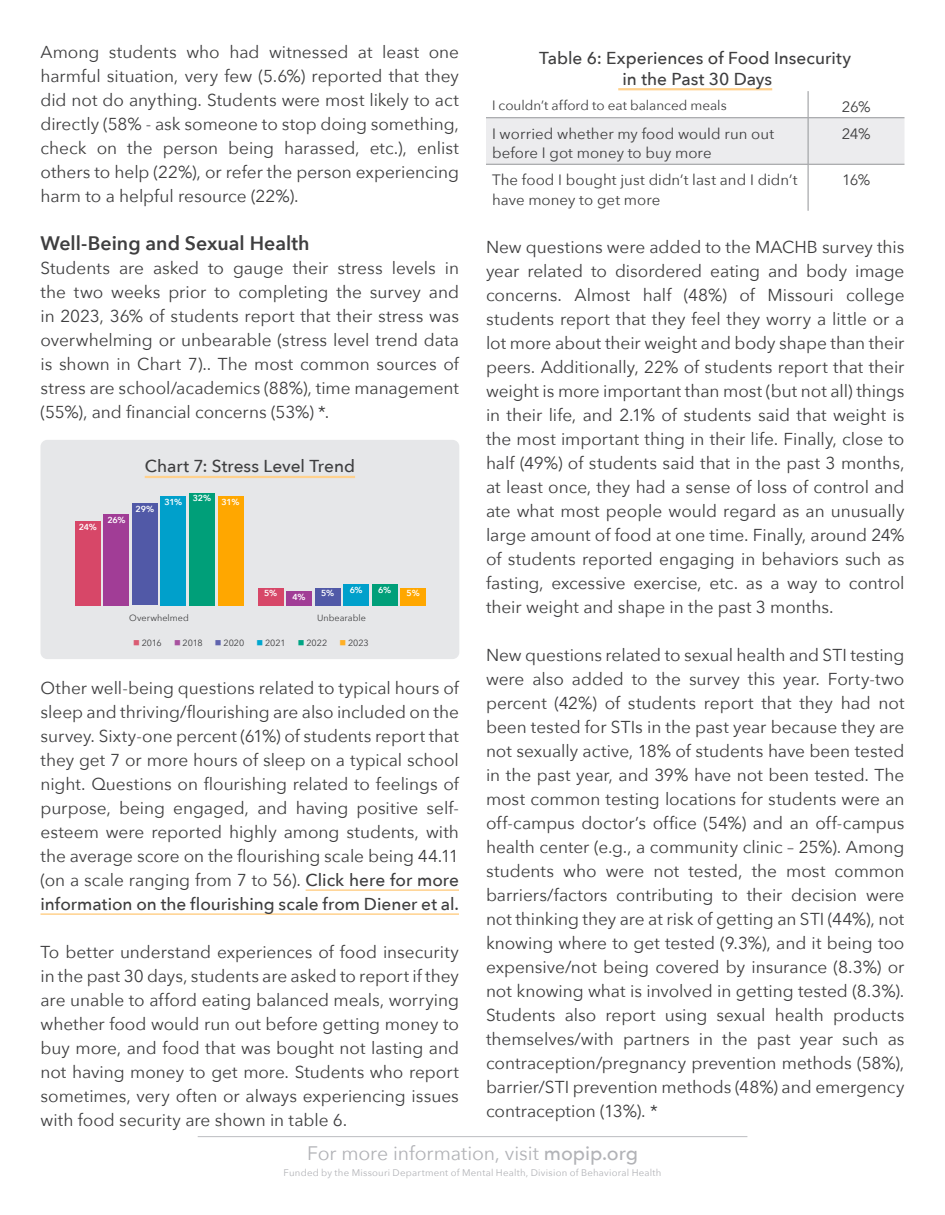
<style>
.page{position:relative;width:945px;height:1215px;background:#fff}
.page>*{position:absolute;margin:0;border:0;box-sizing:border-box;transform-origin:0 0}
.t1{font:19.5px "Avenir Next";letter-spacing:-.005em;color:#b2b3b7}
.t2{font:600 19.5px "Avenir Next";color:#3e3e3f}
.t3{font:17.25px/24px "Avenir Next";letter-spacing:-.005em;color:#3e3e3f;text-align:justify}
.t4{font:500 17.25px "Avenir Next";color:#3e3e3f}
.t5{font:15px/19.5px "Avenir Next";letter-spacing:.005em;color:#3e3e3f}
.t6{font:13.5px "Avenir Next";color:#3e3e3f}
.t7{font:9.6px "Avenir Next";letter-spacing:.025em;color:#b2b3b7}
.t8{font:9px "Avenir Next";color:#3e3e3f}
.t9{font:600 8.7px "Avenir Next";letter-spacing:-.025em;color:#fff}
.s1{color:#da5c73}
.s2{color:#a8529f}
.s3{color:#6064ae}
.s4{color:#00a7cf}
.s5{color:#00a584}
.s6{color:#ffaf25}
.s7{font-weight:500}
</style>
<div class="page">
<hr style="left:198px;top:1136px;width:549px;height:1px;background:#bcbdc0">
<svg style="left:486px;top:91px;width:418px;height:120px"></svg>
<hr style="left:486px;top:117px;width:322px;height:1px;background:#939598">
<hr style="left:808px;top:117px;width:97px;height:1px;background:#939598">
<hr style="left:808px;top:118px;width:1px;height:46px;background:#939598">
<hr style="left:486px;top:164px;width:322px;height:1px;background:#939598">
<hr style="left:808px;top:164px;width:97px;height:1px;background:#939598">
<hr style="left:808px;top:165px;width:1px;height:46px;background:#939598">
<hr style="left:618px;top:88px;width:154px;height:2px;background:#ffd18d">
<div style="left:40px;top:440px;width:419px;height:219px;background:#e6e7e9;border-radius:7px"></div>
<hr style="left:145px;top:476px;width:210px;height:2px;background:#ffd18d">
<div style="left:400px;top:588px;width:26px;height:17px;background:#ffa700"></div>
<div style="left:372px;top:584px;width:26px;height:21px;background:#009f79"></div>
<div style="left:343px;top:584px;width:26px;height:21px;background:#00a0cb"></div>
<div style="left:315px;top:588px;width:25px;height:17px;background:#5159a7"></div>
<div style="left:286px;top:591px;width:26px;height:14px;background:#a13d96"></div>
<div style="left:258px;top:588px;width:25px;height:17px;background:#d74768"></div>
<div style="left:218px;top:496px;width:25px;height:109px;background:#ffa700"></div>
<div style="left:189px;top:493px;width:26px;height:112px;background:#009f79"></div>
<div style="left:161px;top:496px;width:25px;height:109px;background:#00a0cb"></div>
<div style="left:132px;top:503px;width:26px;height:102px;background:#5159a7"></div>
<div style="left:104px;top:514px;width:25px;height:91px;background:#a13d96"></div>
<div style="left:75px;top:521px;width:26px;height:84px;background:#d74768"></div>
<hr style="left:306px;top:889px;width:153px;height:2px;background:#ffd18d">
<hr style="left:40px;top:913px;width:419px;height:2px;background:#ffd18d">
<p class="t3" style="left:40px;top:39px;width:420px">Among students who had witnessed at least one harmful situation, very few (5.6%) reported that they did not do anything. Students were most likely to act directly (58% - ask someone to stop doing something, check on the person being harassed, etc.), enlist others to help (22%), or refer the person experiencing harm to a helpful resource (22%).</p>
<p class="t2" style="left:40px;top:226px;width:271px">Well-Being and Sexual Health</p>
<p class="t3" style="left:40px;top:255px;width:420px">Students are asked to gauge their stress levels in the two weeks prior to completing the survey and in 2023, 36% of students report that their stress was overwhelming or unbearable (stress level trend data is shown in Chart 7).. The most common sources of stress are school/academics (88%), time management (55%), and financial concerns (53%) *.</p>
<p class="t4" style="left:145px;top:452px;width:212px">Chart 7: Stress Level Trend</p>
<p class="t9" style="left:79px;top:519px;width:20px">24%</p>
<p class="t9" style="left:107px;top:512px;width:20px">26%</p>
<p class="t9" style="left:136px;top:502px;width:20px">29%</p>
<p class="t9" style="left:165px;top:495px;width:19px">31%</p>
<p class="t9" style="left:193px;top:491px;width:20px">32%</p>
<p class="t9" style="left:222px;top:495px;width:19px">31%</p>
<p class="t9" style="left:264px;top:586px;width:15px">5%</p>
<p class="t9" style="left:293px;top:589px;width:15px">4%</p>
<p class="t9" style="left:321px;top:586px;width:15px">5%</p>
<p class="t9" style="left:350px;top:582px;width:14px">6%</p>
<p class="t9" style="left:378px;top:582px;width:14px">6%</p>
<p class="t9" style="left:407px;top:586px;width:15px">5%</p>
<p class="t8" style="left:129px;top:610px;width:61px">Overwhelmed</p>
<p class="t8" style="left:317px;top:610px;width:50px">Unbearable</p>
<p class="t8" style="left:133px;top:636px;width:30px"><span class="s1">■</span> 2016</p>
<p class="t8" style="left:174px;top:636px;width:30px"><span class="s2">■</span> 2018</p>
<p class="t8" style="left:215px;top:636px;width:31px"><span class="s3">■</span> 2020</p>
<p class="t8" style="left:257px;top:636px;width:31px"><span class="s4">■</span> 2021</p>
<p class="t8" style="left:298px;top:636px;width:31px"><span class="s5">■</span> 2022</p>
<p class="t8" style="left:339px;top:636px;width:31px"><span class="s6">■</span> 2023</p>
<p class="t3" style="left:40px;top:675px;width:420px">Other well-being questions related to typical hours of sleep and thriving/flourishing are also included on the survey. Sixty-one percent (61%) of students report that they get 7 or more hours of sleep on a typical school night. Questions on flourishing related to feelings of purpose, being engaged, and having positive self&shy;esteem were reported highly among students, with the average score on the flourishing scale being 44.11 (on a scale ranging from 7 to 56). <span class="s7">Click here for more information on the flourishing scale from Diener et al.</span></p>
<p class="t3" style="left:40px;top:939px;width:420px">To better understand experiences of food insecurity in the past 30 days, students are asked to report if they are unable to afford eating balanced meals, worrying whether food would run out before getting money to buy more, and food that was bought not lasting and not having money to get more. Students who report sometimes, very often or always experiencing issues with food security are shown in table 6.</p>
<p class="t4" style="left:539px;top:43px;width:313px">Table 6: Experiences of Food Insecurity</p>
<p class="t4" style="left:623px;top:64px;width:151px">in the Past 30 Days</p>
<p class="t6" style="left:492px;top:94px;width:236px">I couldn’t afford to eat balanced meals</p>
<p class="t5" style="left:842px;top:96px;width:31px">26%</p>
<p class="t5" style="left:492px;top:123px;width:284px">I worried whether my food would run out before I got money to buy more</p>
<p class="t5" style="left:842px;top:123px;width:31px">24%</p>
<p class="t5" style="left:492px;top:170px;width:307px">The food I bought just didn’t last and I didn’t have money to get more</p>
<p class="t5" style="left:842px;top:170px;width:30px">16%</p>
<p class="t3" style="left:486px;top:234px;width:420px">New questions were added to the MACHB survey this year related to disordered eating and body image concerns. Almost half (48%) of Missouri college students report that they feel they worry a little or a lot more about their weight and body shape than their peers. Additionally, 22% of students report that their weight is more important than most (but not all) things in their life, and 2.1% of students said that weight is the most important thing in their life. Finally, close to half (49%) of students said that in the past 3 months, at least once, they had a sense of loss of control and ate what most people would regard as an unusually large amount of food at one time. Finally, around 24% of students reported engaging in behaviors such as fasting, excessive exercise, etc. as a way to control their weight and shape in the past 3 months.</p>
<p class="t3" style="left:486px;top:642px;width:420px">New questions related to sexual health and STI testing were also added to the survey this year. Forty-two percent (42%) of students report that they had not been tested for STIs in the past year because they are not sexually active, 18% of students have been tested in the past year, and 39% have not been tested. The most common testing locations for students were an off-campus doctor’s office (54%) and an off-campus health center (e.g., a community clinic – 25%). Among students who were not tested, the most common barriers/factors contributing to their decision were not thinking they are at risk of getting an STI (44%), not knowing where to get tested (9.3%), and it being too expensive/not being covered by insurance (8.3%) or not knowing what is involved in getting tested (8.3%).<br>Students also report using sexual health products themselves/with partners in the past year such as contraception/pregnancy prevention methods (58%), barrier/STI prevention methods (48%) and emergency contraception (13%). *</p>
<p class="t1" style="left:307px;top:1137px;width:333px">For more information, visit <span class="s7">mopip.org</span></p>
<p class="t7" style="left:284px;top:1165px;width:379px">Funded by the Missouri Department of Mental Health, Division of Behavioral Health</p>
</div>
